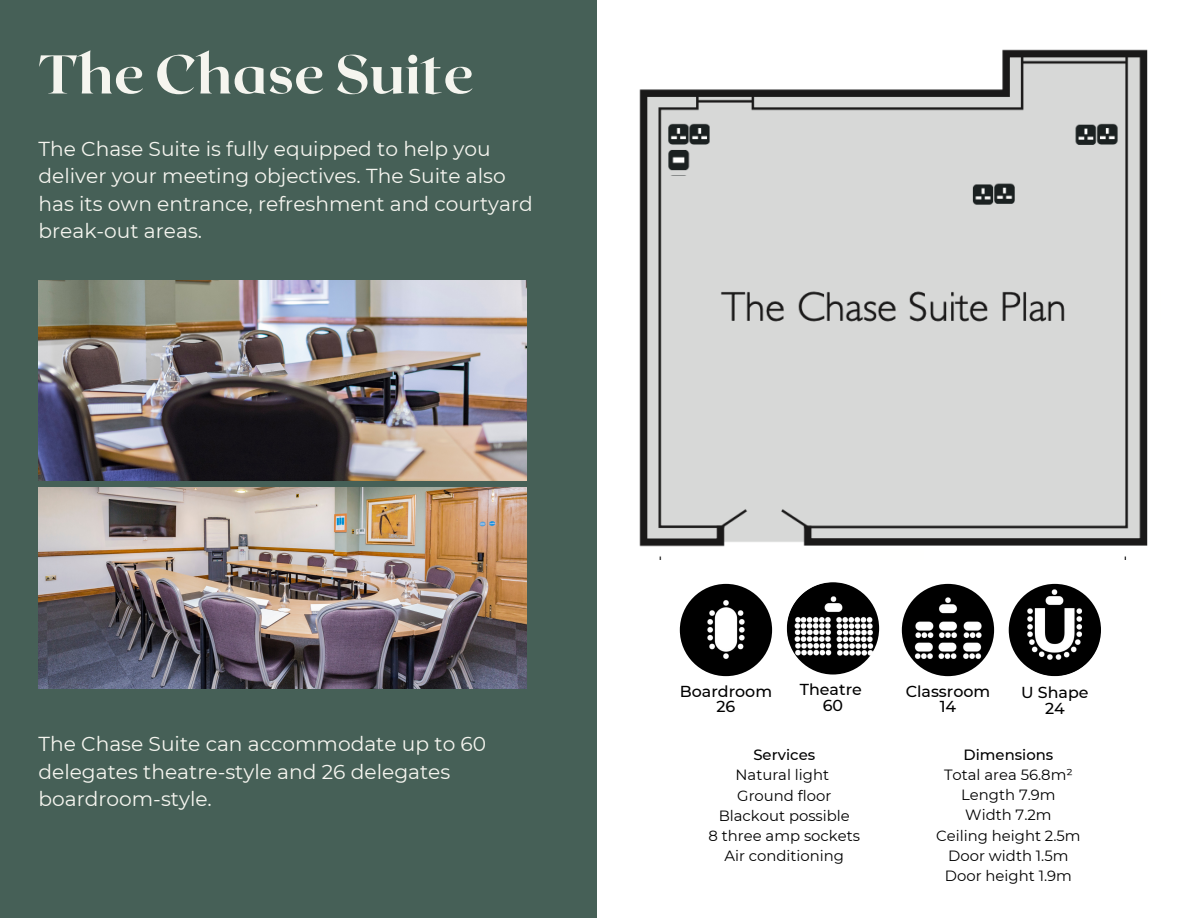
<style>
.page{position:relative;width:1188px;height:918px;background:#fff}
.page>*{position:absolute;margin:0;border:0;box-sizing:border-box;transform-origin:0 0}
.t1{font:800 54.45px "Roxborough CF";color:#f5f5ef}
.t2{font:20.25px/27.3px "Montserrat";color:#f5f5ef}
.t3{font:500 15.9px/15.1px "Montserrat";color:#000;text-align:center}
.t4{font:14.85px/20.2px "Montserrat";color:#000;text-align:center}
.t5{font:500 14.85px "Montserrat";color:#000}
</style>
<div class="page">
<div style="left:0;top:0;width:596px;height:918px;background:#466057"></div>
<img style="left:38px;top:280px;width:489px;height:201px">
<img style="left:38px;top:488px;width:489px;height:200px">
<img style="left:639px;top:49px;width:509px;height:510px">
<div style="left:663px;top:176px;width:47px;height:56px;background:#d7d8d7"></div>
<div style="left:1073px;top:463px;width:47px;height:56px;background:#d7d8d7"></div>
<img style="left:680px;top:584px;width:92px;height:92px;border-radius:50%">
<img style="left:902px;top:584px;width:92px;height:92px;border-radius:50%">
<img style="left:787px;top:582px;width:92px;height:93px;border-radius:50%">
<img style="left:1009px;top:584px;width:92px;height:92px;border-radius:50%">
<h1 class="t1" style="left:38px;top:39px;width:436px">The Chase Suite</h1>
<p class="t2" style="left:38px;top:135px;width:496px">The Chase Suite is fully equipped to help you deliver your meeting objectives. The Suite also has its own entrance, refreshment and courtyard break-out areas.</p>
<p class="t2" style="left:38px;top:730px;width:449px">The Chase Suite can accommodate up to 60 delegates theatre-style and 26 delegates boardroom-style.</p>
<p class="t3" style="left:800px;top:682px;width:64px">Theatre<br>60</p>
<p class="t3" style="left:1021px;top:684px;width:69px;line-height:16px">U Shape<br>24</p>
<p class="t5" style="left:753px;top:746px;width:63px">Services</p>
<p class="t4" style="left:709px;top:765px;width:153px">Natural light<br>Ground floor<br>Blackout possible<br>8 three amp sockets<br>Air conditioning</p>
<p class="t3" style="left:680px;top:684px;width:94px">Boardroom<br>26</p>
<p class="t3" style="left:906px;top:684px;width:86px">Classroom<br>14</p>
<p class="t5" style="left:964px;top:745px;width:91px">Dimensions</p>
<p class="t4" style="left:936px;top:764px;width:146px">Total area 56.8m²<br>Length 7.9m<br>Width 7.2m<br>Ceiling height 2.5m<br>Door width 1.5m<br>Door height 1.9m</p>
</div>
